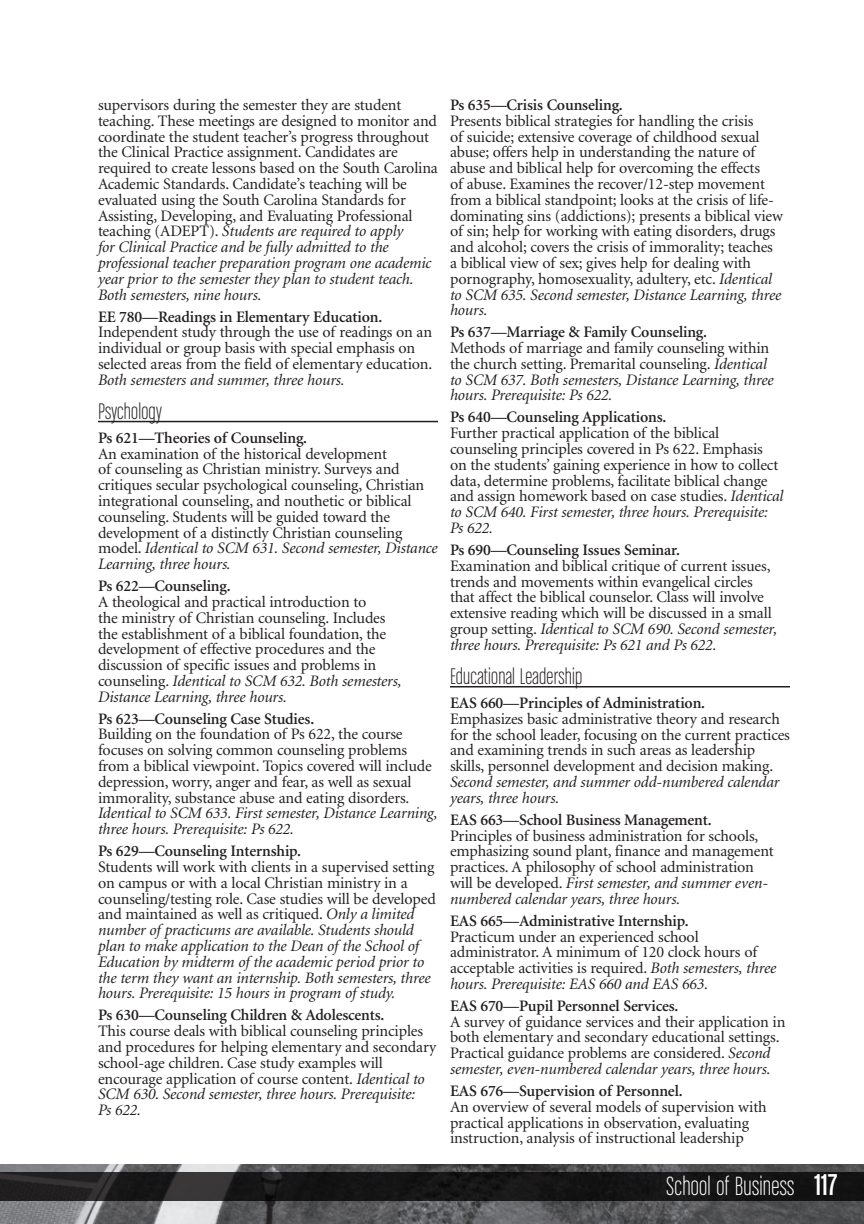
<style>
.page{position:relative;width:864px;height:1224px;background:#fff}
.page>*{position:absolute;margin:0;border:0;box-sizing:border-box;transform-origin:0 0}
.t1{font:32px "Chalet Comprime Cologne Sixty";color:#fff}
.table_text_label{font:28px "Chalet Comprime Milan Sixty";letter-spacing:.01em;color:#fff}
.ccDepartment{font:24px "Chalet Comprime Milan Sixty";letter-spacing:.01em;color:#231f20}
.ccText{font:16px/15.8px "Minion";letter-spacing:-.01em;color:#231f20}
.ccText-2{font:italic 16px/15.8px "Minion";letter-spacing:-.01em;color:#231f20}
.ccTitle{font:600 16px "Minion";letter-spacing:-.01em;color:#231f20}
.ccTitle_b4_header{font:600 16px "Minion";letter-spacing:-.01em;color:#231f20}
.s1{font-style:italic}
.s2{font-style:normal}
</style>
<div class="page">
<img style="left:0;top:1164px;width:864px;height:60px">
<svg style="left:0;top:1172px;width:864px;height:29px;background:#1a1919"></svg>
<hr style="left:98px;top:421px;width:340px;height:1px;background:#231f20">
<hr style="left:450px;top:686px;width:340px;height:2px;background:#231f20">
<p class="ccText" style="left:98px;top:98px;width:341px">supervisors during the semester they are student teaching. These meetings are designed to monitor and coordinate the student teacher’s progress throughout the Clinical Practice assignment. Candidates are required to create lessons based on the South Carolina Academic Standards. Candidate’s teaching will be evaluated using the South Carolina Standards for Assisting, Developing, and Evaluating Professional teaching (ADEPT). <span class="s1">Students are required to apply<br>for Clinical Practice and be fully admitted to the professional teacher preparation program one academic year prior to the semester they plan to student teach.<br>Both semesters, nine hours.</span></p>
<p class="ccTitle" style="left:98px;top:308px;width:286px">EE 780—Readings in Elementary Education.</p>
<p class="ccText" style="left:98px;top:325px;width:336px">Independent study through the use of readings on an individual or group basis with special emphasis on selected areas from the field of elementary education.<br><span class="s1">Both semesters and summer, three hours.</span></p>
<p class="ccDepartment" style="left:98px;top:398px;width:65px">Psychology</p>
<p class="ccTitle_b4_header" style="left:98px;top:430px;width:211px">Ps 621—Theories of Counseling.</p>
<p class="ccText" style="left:98px;top:446px;width:341px">An examination of the historical development<br>of counseling as Christian ministry. Surveys and critiques secular psychological counseling, Christian integrational counseling, and nouthetic or biblical counseling. Students will be guided toward the development of a distinctly Christian counseling model. <span class="s1">Identical to SCM 631. Second semester, Distance Learning, three hours.</span></p>
<p class="ccTitle" style="left:98px;top:578px;width:134px">Ps 622—Counseling.</p>
<p class="ccText" style="left:98px;top:595px;width:305px">A theological and practical introduction to<br>the ministry of Christian counseling. Includes the establishment of a biblical foundation, the development of effective procedures and the discussion of specific issues and problems in counseling. <span class="s1">Identical to SCM 632. Both semesters, Distance Learning, three hours.</span></p>
<p class="ccTitle" style="left:98px;top:710px;width:218px">Ps 623—Counseling Case Studies.</p>
<p class="ccText" style="left:98px;top:727px;width:341px">Building on the foundation of Ps 622, the course focuses on solving common counseling problems from a biblical viewpoint. Topics covered will include depression, worry, anger and fear, as well as sexual immorality, substance abuse and eating disorders.<br><span class="s1">Identical to SCM 633. First semester, Distance Learning, three hours. Prerequisite: Ps 622.</span></p>
<p class="ccTitle" style="left:98px;top:843px;width:205px">Ps 629—Counseling Internship.</p>
<p class="ccText-2" style="left:98px;top:860px;width:339px"><span class="s2">Students will work with clients in a supervised setting on campus or with a local Christian ministry in a counseling/testing role. Case studies will be developed and maintained as well as critiqued.</span> Only a limited number of practicums are available. Students should plan to make application to the Dean of the School of Education by midterm of the academic period prior to the term they want an internship. Both semesters, three hours. Prerequisite: 15 hours in program of study.</p>
<p class="ccTitle" style="left:98px;top:1007px;width:288px">Ps 630—Counseling Children &amp; Adolescents.</p>
<p class="ccText" style="left:98px;top:1024px;width:340px">This course deals with biblical counseling principles and procedures for helping elementary and secondary school-age children. Case study examples will encourage application of course content. <span class="s1">Identical to SCM 630. Second semester, three hours. Prerequisite:<br>Ps 622.</span></p>
<p class="ccTitle" style="left:450px;top:97px;width:174px">Ps 635—Crisis Counseling.</p>
<p class="ccText" style="left:450px;top:113px;width:334px">Presents biblical strategies for handling the crisis<br>of suicide; extensive coverage of childhood sexual abuse; offers help in understanding the nature of abuse and biblical help for overcoming the effects<br>of abuse. Examines the recover/12-step movement from a biblical standpoint; looks at the crisis of life&shy;dominating sins (addictions); presents a biblical view of sin; help for working with eating disorders, drugs and alcohol; covers the crisis of immorality; teaches a biblical view of sex; gives help for dealing with pornography, homosexuality, adultery, etc. <span class="s1">Identical to SCM 635. Second semester, Distance Learning, three hours.</span></p>
<p class="ccTitle" style="left:450px;top:324px;width:259px">Ps 637—Marriage &amp; Family Counseling.</p>
<p class="ccText" style="left:450px;top:341px;width:325px">Methods of marriage and family counseling within the church setting. Premarital counseling. <span class="s1">Identical to SCM 637. Both semesters, Distance Learning, three hours. Prerequisite: Ps 622.</span></p>
<p class="ccTitle" style="left:450px;top:409px;width:218px">Ps 640—Counseling Applications.</p>
<p class="ccText" style="left:450px;top:426px;width:335px">Further practical application of the biblical counseling principles covered in Ps 622. Emphasis on the students’ gaining experience in how to collect data, determine problems, facilitate biblical change and assign homework based on case studies. <span class="s1">Identical to SCM 640. First semester, three hours. Prerequisite:<br>Ps 622.</span></p>
<p class="ccTitle" style="left:450px;top:542px;width:232px">Ps 690—Counseling Issues Seminar.</p>
<p class="ccText" style="left:450px;top:558px;width:329px">Examination and biblical critique of current issues, trends and movements within evangelical circles that affect the biblical counselor. Class will involve extensive reading which will be discussed in a small group setting. <span class="s1">Identical to SCM 690. Second semester, three hours. Prerequisite: Ps 621 and Ps 622.</span></p>
<p class="ccDepartment" style="left:450px;top:663px;width:134px">Educational Leadership</p>
<p class="ccTitle_b4_header" style="left:450px;top:695px;width:257px">EAS 660—Principles of Administration.</p>
<p class="ccText" style="left:450px;top:711px;width:341px">Emphasizes basic administrative theory and research for the school leader, focusing on the current practices and examining trends in such areas as leadership skills, personnel development and decision making.<br><span class="s1">Second semester, and summer odd-numbered calendar years, three hours.</span></p>
<p class="ccTitle" style="left:450px;top:811px;width:263px">EAS 663—School Business Management.</p>
<p class="ccText" style="left:450px;top:828px;width:325px">Principles of business administration for schools, emphasizing sound plant, finance and management practices. A philosophy of school administration will be developed. <span class="s1">First semester, and summer even&shy;numbered calendar years, three hours.</span></p>
<p class="ccTitle" style="left:450px;top:912px;width:240px">EAS 665—Administrative Internship.</p>
<p class="ccText" style="left:450px;top:929px;width:328px">Practicum under an experienced school administrator. A minimum of 120 clock hours of acceptable activities is required. <span class="s1">Both semesters, three hours. Prerequisite: EAS 660 and EAS 663.</span></p>
<p class="ccTitle" style="left:450px;top:998px;width:230px">EAS 670—Pupil Personnel Services.</p>
<p class="ccText" style="left:450px;top:1014px;width:337px">A survey of guidance services and their application in both elementary and secondary educational settings.<br>Practical guidance problems are considered. <span class="s1">Second semester, even-numbered calendar years, three hours.</span></p>
<p class="ccTitle" style="left:450px;top:1083px;width:234px">EAS 676—Supervision of Personnel.</p>
<p class="ccText" style="left:450px;top:1099px;width:318px">An overview of several models of supervision with practical applications in observation, evaluating instruction, analysis of instructional leadership</p>
<p class="table_text_label" style="left:666px;top:1171px;width:130px">School of Business</p>
<p class="t1" style="left:814px;top:1167px;width:25px">117</p>
</div>
